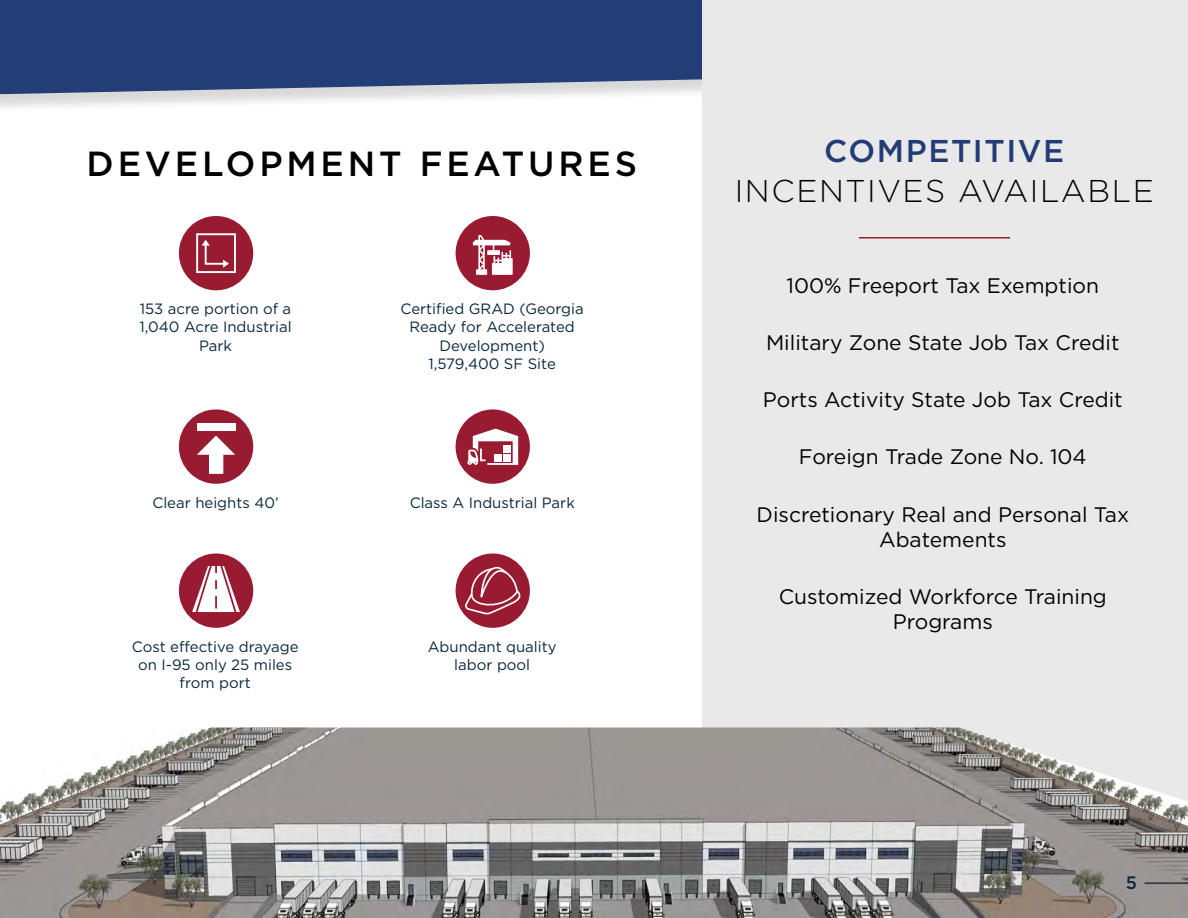
<style>
.page{position:relative;width:1188px;height:918px;background:#fff}
.page>*{position:absolute;margin:0;border:0;box-sizing:border-box;transform-origin:0 0}
.t1{font:500 34.8px "Gotham";letter-spacing:.11em;color:#000}
.t2{font:300 31.5px "Gotham";letter-spacing:.05em;color:#000}
.t3{font:500 31.5px "Gotham";letter-spacing:.05em;color:#243c76}
.t4{font:21px/25.2px "Gotham HTF";color:#000;text-align:center}
.t5{font:500 18px "Gotham";color:#0a283a}
.t6{font:15px/18.3px "Gotham HTF";color:#0a283a;text-align:center}
</style>
<div class="page">
<div style="left:0;top:0;width:717px;height:113px;background:#000;opacity:.15"></div>
<svg style="left:0;top:0;width:702px;height:94px;fill:#233d76"></svg>
<div style="left:702px;top:0;width:486px;height:918px;background:#e9e9e9"></div>
<img style="left:0;top:728px;width:1188px;height:190px">
<hr style="left:859px;top:237px;width:151px;height:1px;background:#991b32">
<div style="left:179px;top:216px;width:74px;height:74px;background:#991b32;border-radius:50%"></div>
<div style="left:196px;top:233px;width:40px;height:40px;border:2px solid #fff"></div>
<svg style="left:202px;top:240px;width:27px;height:28px"></svg>
<div style="left:456px;top:409px;width:74px;height:75px;background:#991b32;border-radius:50%"></div>
<svg style="left:467px;top:429px;width:51px;height:36px"></svg>
<div style="left:456px;top:216px;width:74px;height:74px;background:#991b32;border-radius:50%"></div>
<svg style="left:473px;top:235px;width:40px;height:40px"></svg>
<div style="left:179px;top:409px;width:74px;height:75px;background:#991b32;border-radius:50%"></div>
<div style="left:197px;top:424px;width:38px;height:7px;background:#fff"></div>
<svg style="left:197px;top:436px;width:38px;height:38px"></svg>
<div style="left:456px;top:554px;width:74px;height:74px;background:#991b32;border-radius:50%"></div>
<svg style="left:464px;top:567px;width:56px;height:49px"></svg>
<div style="left:179px;top:554px;width:74px;height:74px;background:#991b32;border-radius:50%"></div>
<svg style="left:192px;top:566px;width:48px;height:46px"></svg>
<hr style="left:1144px;top:882px;width:44px;height:2px;background:#3a3f4a">
<h1 class="t1" style="left:87px;top:141px;width:552px">DEVELOPMENT FEATURES</h1>
<p class="t6" style="left:139px;top:299px;width:154px">153 acre portion of a<br>1,040 Acre Industrial<br>Park</p>
<p class="t6" style="left:152px;top:493px;width:128px">Clear heights 40’</p>
<p class="t6" style="left:132px;top:637px;width:168px">Cost effective drayage on I-95 only 25 miles from port</p>
<p class="t6" style="left:400px;top:299px;width:185px">Certified GRAD (Georgia<br>Ready for Accelerated<br>Development)<br>1,579,400 SF Site</p>
<p class="t6" style="left:410px;top:493px;width:167px">Class A Industrial Park</p>
<p class="t6" style="left:428px;top:637px;width:130px">Abundant quality labor pool</p>
<h2 class="t3" style="left:824px;top:130px;width:241px">COMPETITIVE</h2>
<h2 class="t2" style="left:735px;top:171px;width:421px">INCENTIVES AVAILABLE</h2>
<h3 class="t4" style="left:787px;top:273px;width:314px">100% Freeport Tax Exemption</h3>
<h3 class="t4" style="left:766px;top:330px;width:355px">Military Zone State Job Tax Credit</h3>
<h3 class="t4" style="left:763px;top:387px;width:361px">Ports Activity State Job Tax Credit</h3>
<h3 class="t4" style="left:799px;top:444px;width:289px">Foreign Trade Zone No. 104</h3>
<h3 class="t4" style="left:757px;top:501px;width:374px">Discretionary Real and Personal Tax<br>Abatements</h3>
<h3 class="t4" style="left:779px;top:584px;width:330px">Customized Workforce Training<br>Programs</h3>
<p class="t5" style="left:1126px;top:871px;width:13px">5</p>
</div>
